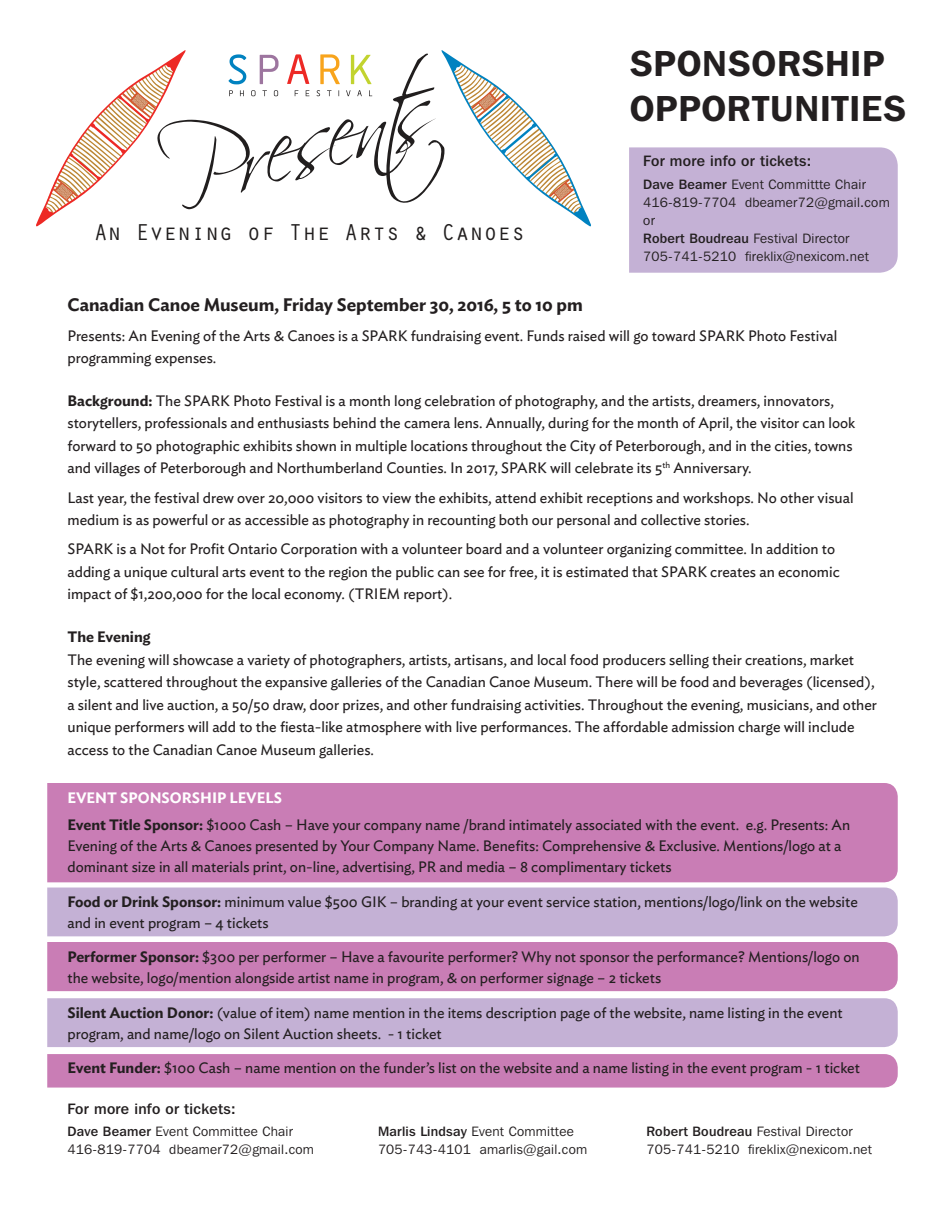
<style>
.page{position:relative;width:945px;height:1215px;background:#fff}
.page>*{position:absolute;margin:0;border:0;box-sizing:border-box;transform-origin:0 0}
.t1{font:96.45px "Scriptina";color:#211e1e}
.t2{font:600 36px/45px "Franklin Gothic IT Cby BT";letter-spacing:.02em;color:#231f20}
.t3{font:23.85px "Orator Std";letter-spacing:-.015em;color:#211e1e}
.t4{font:600 18px "Ideal Sans";color:#231f20}
.t5{font:15px/22.5px "Ideal Sans";color:#231f20}
.t6{font:500 15px "Franklin Gothic IT Cby BT";letter-spacing:.02em;color:#231f20}
.t7{font:600 15px "Ideal Sans";color:#231f20}
.t8{font:13.5px/18px "Franklin Gothic IT Cby BT";letter-spacing:.02em;color:#231f20}
.s1{font-weight:500}
.s2{font-weight:600}
.s3{font-weight:600;color:#fff}
</style>
<div class="page">
<div style="left:47px;top:783px;width:851px;height:99px;background:#c97db5"></div>
<div style="left:47px;top:888px;width:851px;height:48px;background:#c4b1d5"></div>
<div style="left:629px;top:147px;width:269px;height:126px;background:#c4b1d5"></div>
<div style="left:47px;top:998px;width:851px;height:49px;background:#c4b1d5"></div>
<div style="left:47px;top:942px;width:851px;height:49px;background:#c97db5"></div>
<div style="left:47px;top:1054px;width:851px;height:34px;background:#c97db5"></div>
<svg style="left:228px;top:54px;width:18px;height:30px"></svg>
<svg style="left:260px;top:55px;width:19px;height:29px"></svg>
<svg style="left:287px;top:54px;width:22px;height:30px"></svg>
<svg style="left:320px;top:54px;width:20px;height:30px"></svg>
<svg style="left:351px;top:55px;width:20px;height:29px"></svg>
<svg style="left:229px;top:90px;width:4px;height:6px"></svg>
<svg style="left:240px;top:90px;width:4px;height:6px"></svg>
<svg style="left:251px;top:90px;width:4px;height:6px"></svg>
<svg style="left:274px;top:90px;width:4px;height:6px"></svg>
<svg style="left:306px;top:90px;width:3px;height:6px"></svg>
<svg style="left:317px;top:90px;width:3px;height:6px"></svg>
<svg style="left:327px;top:90px;width:5px;height:6px"></svg>
<svg style="left:346px;top:90px;width:5px;height:6px"></svg>
<svg style="left:357px;top:90px;width:5px;height:6px"></svg>
<svg style="left:36px;top:50px;width:150px;height:177px"></svg>
<svg style="left:441px;top:50px;width:150px;height:177px"></svg>
<h1 class="t1" style="left:149px;top:123px;width:289px;rotate:-15deg">Presents</h1>
<h3 class="t3" style="left:94px;top:215px;width:433px">An Evening of The Arts &amp; Canoes</h3>
<h2 class="t2" style="left:630px;top:40px;width:278px">SPONSORSHIP<br>OPPORTUNITIES</h2>
<p class="t6" style="left:643px;top:152px;width:170px">For more info or tickets:</p>
<p class="t8" style="left:643px;top:175px;width:248px"><span class="s1">Dave Beamer</span> Event Committte Chair<br>416-819-7704 dbeamer72@gmail.com or<br><span class="s1">Robert Boudreau</span> Festival Director<br>705-741-5210 fireklix@nexicom.net</p>
<p class="t4" style="left:68px;top:291px;width:517px">Canadian Canoe Museum, Friday September 30, 2016, 5 to 10 pm</p>
<p class="t5" style="left:68px;top:323px;width:771px">Presents: An Evening of the Arts &amp; Canoes is a SPARK fundraising event. Funds raised will go toward SPARK Photo Festival programming expenses.</p>
<p class="t5" style="left:68px;top:388px;width:789px"><span class="s2">Background:</span> The SPARK Photo Festival is a month long celebration of photography, and the artists, dreamers, innovators, storytellers, professionals and enthusiasts behind the camera lens. Annually, during for the month of April, the visitor can look forward to 50 photographic exhibits shown in multiple locations throughout the City of Peterborough, and in the cities, towns and villages of Peterborough and Northumberland Counties. In 2017, SPARK will celebrate its 5<sup>th</sup> Anniversary.</p>
<p class="t5" style="left:67px;top:485px;width:788px">Last year, the festival drew over 20,000 visitors to view the exhibits, attend exhibit receptions and workshops. No other visual medium is as powerful or as accessible as photography in recounting both our personal and collective stories.</p>
<p class="t5" style="left:67px;top:537px;width:774px">SPARK is a Not for Profit Ontario Corporation with a volunteer board and a volunteer organizing committee. In addition to adding a unique cultural arts event to the region the public can see for free, it is estimated that SPARK creates an economic impact of $1,200,000 for the local economy. (TRIEM report).</p>
<p class="t7" style="left:67px;top:625px;width:85px">The Evening</p>
<p class="t5" style="left:67px;top:647px;width:811px">The evening will showcase a variety of photographers, artists, artisans, and local food producers selling their creations, market style, scattered throughout the expansive galleries of the Canadian Canoe Museum. There will be food and beverages (licensed), a silent and live auction, a 50/50 draw, door prizes, and other fundraising activities. Throughout the evening, musicians, and other unique performers will add to the fiesta-like atmosphere with live performances. The affordable admission charge will include access to the Canadian Canoe Museum galleries.</p>
<p class="t5" style="left:67px;top:782px;width:784px;line-height:27.8px"><span class="s3">EVENT SPONSORSHIP LEVELS<br></span><span class="s2">Event Title Sponsor:</span> $1000 Cash – Have your company name /brand intimately associated with the event. e.g. Presents: An</p>
<p class="t5" style="left:67px;top:835px;width:776px;line-height:21px">Evening of the Arts &amp; Canoes presented by Your Company Name. Benefits: Comprehensive &amp; Exclusive. Mentions/logo at a dominant size in all materials print, on-line, advertising, PR and media – 8 complimentary tickets</p>
<p class="t5" style="left:67px;top:890px;width:792px;line-height:21px"><span class="s2">Food or Drink Sponsor:</span> minimum value $500 GIK – branding at your event service station, mentions/logo/link on the website and in event program – 4 tickets</p>
<p class="t5" style="left:67px;top:946px;width:794px;line-height:21px"><span class="s2">Performer Sponsor:</span> $300 per performer – Have a favourite performer? Why not sponsor the performance? Mentions/logo on the website, logo/mention alongside artist name in program, &amp; on performer signage – 2 tickets</p>
<p class="t5" style="left:67px;top:1001px;width:777px;line-height:21px"><span class="s2">Silent Auction Donor:</span> (value of item) name mention in the items description page of the website, name listing in the event program, and name/logo on Silent Auction sheets. - 1 ticket</p>
<p class="t5" style="left:67px;top:1056px;width:794px"><span class="s2">Event Funder:</span> $100 Cash – name mention on the funder’s list on the website and a name listing in the event program - 1 ticket</p>
<p class="t6" style="left:68px;top:1099px;width:170px">For more info or tickets:</p>
<p class="t8" style="left:68px;top:1122px;width:227px"><span class="s1">Dave Beamer</span> Event Committee Chair</p>
<p class="t8" style="left:378px;top:1122px;width:197px"><span class="s1">Marlis Lindsay</span> Event Committee</p>
<p class="t8" style="left:647px;top:1122px;width:208px"><span class="s1">Robert Boudreau</span> Festival Director</p>
<p class="t8" style="left:68px;top:1140px;width:248px">416-819-7704 dbeamer72@gmail.com</p>
<p class="t8" style="left:378px;top:1140px;width:211px">705-743-4101 amarlis@gail.com</p>
<p class="t8" style="left:647px;top:1140px;width:227px">705-741-5210 fireklix@nexicom.net</p>
</div>
